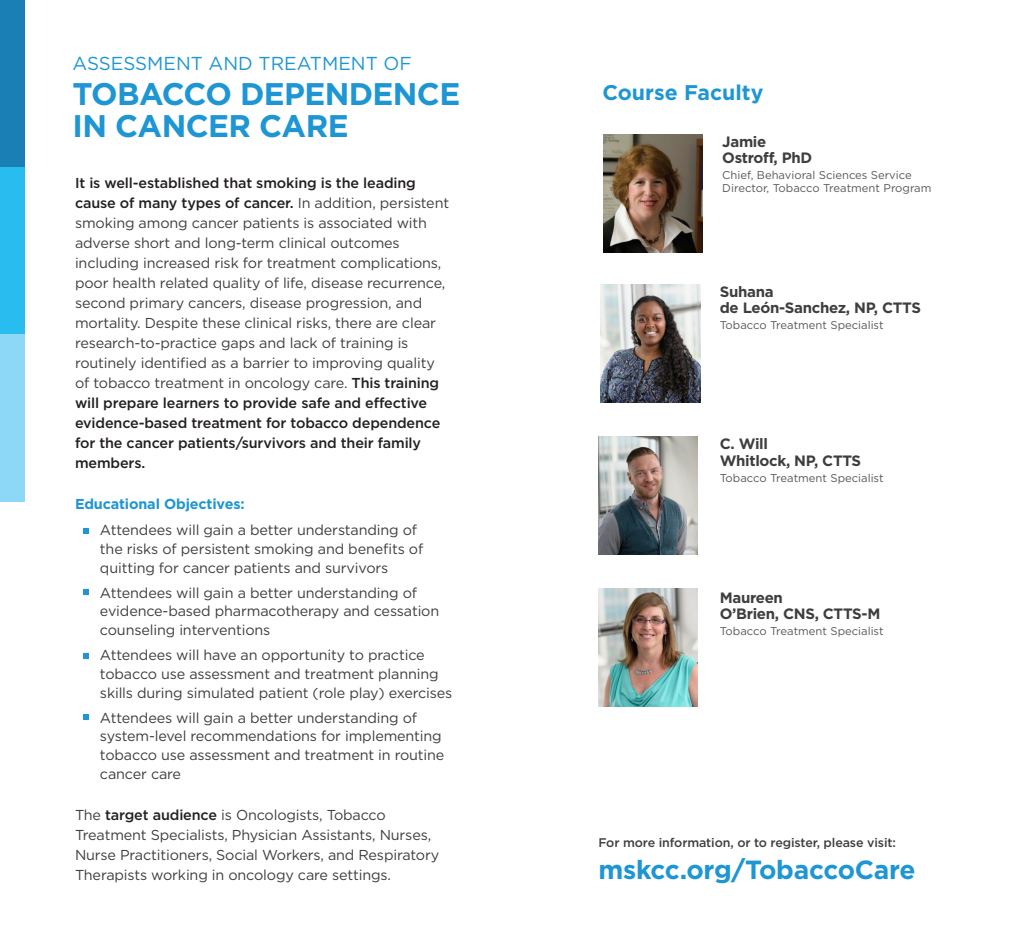
<style>
.page{position:relative;width:1020px;height:945px;background:#fff}
.page>*{position:absolute;margin:0;border:0;box-sizing:border-box;transform-origin:0 0}
.t1{font:700 31.25px "Gotham";letter-spacing:-.02em;color:#1e96d3}
.t2{font:700 26.25px "Gotham";letter-spacing:-.01em;color:#1e96d3}
.t3{font:700 21.25px "Gotham";color:#1e96d3}
.t4{font:18.75px "Gotham";color:#1e96d3}
.t5{font:700 15px "Gotham";letter-spacing:-.02em;color:#3e3e3f}
.t6{font:14.38px/20px "Gotham";letter-spacing:-.01em;color:#3e3e3f}
.t7{font:700 14.38px "Gotham";letter-spacing:-.01em;color:#1e96d3}
.t8{font:500 12.5px "Gotham";letter-spacing:-.01em;color:#3e3e3f}
.t9{font:11.25px "Gotham";color:#57585a}
.s1{font-weight:500;color:#231f20}
</style>
<div class="page">
<img style="left:604px;top:134px;width:99px;height:118px">
<img style="left:601px;top:284px;width:99px;height:119px">
<img style="left:599px;top:436px;width:99px;height:118px">
<img style="left:599px;top:589px;width:99px;height:118px">
<svg style="left:83px;top:528px;width:5px;height:5px"></svg>
<svg style="left:83px;top:589px;width:5px;height:6px"></svg>
<svg style="left:83px;top:653px;width:5px;height:5px"></svg>
<svg style="left:83px;top:714px;width:5px;height:6px"></svg>
<div style="left:0;top:0;width:24px;height:167px;background:#1a7fb4"></div>
<div style="left:0;top:167px;width:24px;height:168px;background:#29bcee"></div>
<div style="left:0;top:335px;width:24px;height:167px;background:#8dd7f7"></div>
<p class="t4" style="left:72px;top:51px;width:341px">ASSESSMENT AND TREATMENT OF</p>
<p class="t1" style="left:72px;top:73px;width:389px">TOBACCO DEPENDENCE</p>
<p class="t1" style="left:72px;top:105px;width:278px">IN CANCER CARE</p>
<p class="t6" style="left:75px;top:172px;width:376px"><span class="s1">It is well-established that smoking is the leading cause of many types of cancer.</span> In addition, persistent smoking among cancer patients is associated with adverse short and long-term clinical outcomes including increased risk for treatment complications, poor health related quality of life, disease recurrence, second primary cancers, disease progression, and mortality. Despite these clinical risks, there are clear research-to-practice gaps and lack of training is routinely identified as a barrier to improving quality of tobacco treatment in oncology care. <span class="s1">This training will prepare learners to provide safe and effective evidence-based treatment for tobacco dependence for the cancer patients/survivors and their family members.</span></p>
<p class="t7" style="left:75px;top:494px;width:171px">Educational Objectives:</p>
<p class="t6" style="left:100px;top:520px;width:325px;line-height:18.8px">Attendees will gain a better understanding of the risks of persistent smoking and benefits of quitting for cancer patients and survivors</p>
<p class="t6" style="left:100px;top:583px;width:341px;line-height:18.8px">Attendees will gain a better understanding of evidence-based pharmacotherapy and cessation counseling interventions</p>
<p class="t6" style="left:100px;top:645px;width:354px;line-height:18.8px">Attendees will have an opportunity to practice tobacco use assessment and treatment planning skills during simulated patient (role play) exercises</p>
<p class="t6" style="left:100px;top:708px;width:346px;line-height:18.8px">Attendees will gain a better understanding of system-level recommendations for implementing tobacco use assessment and treatment in routine cancer care</p>
<p class="t6" style="left:75px;top:805px;width:366px">The <span class="s1">target audience</span> is Oncologists, Tobacco Treatment Specialists, Physician Assistants, Nurses, Nurse Practitioners, Social Workers, and Respiratory Therapists working in oncology care settings.</p>
<p class="t3" style="left:602px;top:78px;width:163px">Course Faculty</p>
<p class="t5" style="left:722px;top:132px;width:46px">Jamie</p>
<p class="t5" style="left:722px;top:148px;width:92px">Ostroff, PhD</p>
<p class="t9" style="left:722px;top:168px;width:191px">Chief, Behavioral Sciences Service</p>
<p class="t9" style="left:722px;top:181px;width:211px">Director, Tobacco Treatment Program</p>
<p class="t5" style="left:720px;top:282px;width:55px">Suhana</p>
<p class="t5" style="left:720px;top:298px;width:203px">de León-Sanchez, NP, CTTS</p>
<p class="t9" style="left:720px;top:318px;width:165px">Tobacco Treatment Specialist</p>
<p class="t5" style="left:720px;top:434px;width:50px">C. Will</p>
<p class="t5" style="left:720px;top:450px;width:143px">Whitlock, NP, CTTS</p>
<p class="t9" style="left:720px;top:471px;width:165px">Tobacco Treatment Specialist</p>
<p class="t5" style="left:720px;top:587px;width:65px">Maureen</p>
<p class="t5" style="left:720px;top:604px;width:162px">O’Brien, CNS, CTTS-M</p>
<p class="t9" style="left:720px;top:624px;width:165px">Tobacco Treatment Specialist</p>
<p class="t8" style="left:598px;top:835px;width:299px">For more information, or to register, please visit:</p>
<p class="t2" style="left:598px;top:852px;width:319px">mskcc.org/TobaccoCare</p>
</div>
